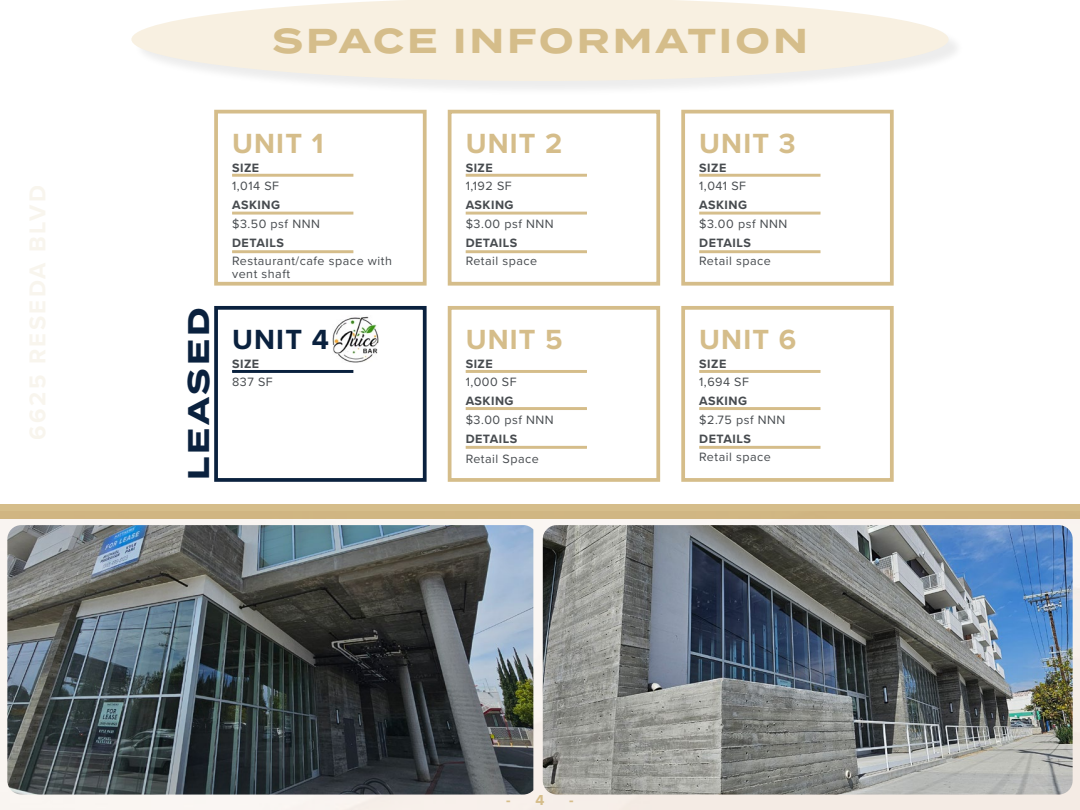
<style>
.page{position:relative;width:1080px;height:810px;background:#fff}
.page>*{position:absolute;margin:0;border:0;box-sizing:border-box;transform-origin:0 0}
.t1{font:700 34.5px "Termina";letter-spacing:.1em;color:#d5bd8a}
.t2{font:700 29.88px "Termina";letter-spacing:.1em;color:#0a213e}
.t3{font:700 28.75px "Proxima Nova";letter-spacing:.04em;color:#d5bd8a}
.t4{font:700 28.75px "Proxima Nova";color:#0a213e}
.t5{font:700 15px "Proxima Nova";color:#d5bd8a}
.t6{font:12.5px/12.5px "Proxima Nova";letter-spacing:.04em;color:#474b4f}
.t7{font:700 12.5px "Proxima Nova";letter-spacing:.04em;color:#474b4f}
</style>
<div class="page">
<img style="left:0;top:518px;width:1080px;height:292px">
<div style="left:134px;top:0;width:830px;height:97px;background:#000;opacity:.21"></div>
<svg style="left:131px;top:0;width:818px;height:81px;fill:#f8f0e1"></svg>
<div style="left:0;top:504px;width:1080px;height:14px;background:#d5bd8a"></div>
<div style="left:232px;top:174px;width:121px;height:3px;background:#d5bd8a;border:1px solid #d5bd8a"></div>
<div style="left:232px;top:250px;width:121px;height:3px;background:#d5bd8a;border:1px solid #d5bd8a"></div>
<div style="left:214px;top:110px;width:213px;height:176px;border:4px solid #d5bd8a"></div>
<div style="left:466px;top:174px;width:121px;height:3px;background:#d5bd8a;border:1px solid #d5bd8a"></div>
<div style="left:466px;top:212px;width:121px;height:3px;background:#d5bd8a;border:1px solid #d5bd8a"></div>
<div style="left:448px;top:110px;width:212px;height:176px;border:4px solid #d5bd8a"></div>
<div style="left:699px;top:174px;width:122px;height:3px;background:#d5bd8a;border:1px solid #d5bd8a"></div>
<div style="left:699px;top:250px;width:122px;height:3px;background:#d5bd8a;border:1px solid #d5bd8a"></div>
<div style="left:681px;top:110px;width:213px;height:176px;border:4px solid #d5bd8a"></div>
<div style="left:232px;top:370px;width:121px;height:3px;background:#0a213e;border:1px solid #0a213e"></div>
<div style="left:214px;top:306px;width:213px;height:176px;border:4px solid #0a213e"></div>
<img style="left:333px;top:316px;width:46px;height:47px">
<hr style="left:466px;top:370px;width:121px;height:3px;background:#d5bd8a">
<div style="left:466px;top:446px;width:121px;height:3px;background:#d5bd8a;border:1px solid #d5bd8a"></div>
<div style="left:448px;top:306px;width:212px;height:176px;border:4px solid #d5bd8a"></div>
<hr style="left:699px;top:370px;width:122px;height:3px;background:#d5bd8a">
<div style="left:699px;top:446px;width:122px;height:3px;background:#d5bd8a;border:1px solid #d5bd8a"></div>
<div style="left:681px;top:306px;width:213px;height:176px;border:4px solid #d5bd8a"></div>
<img style="left:543px;top:525px;width:530px;height:270px">
<img style="left:7px;top:525px;width:526px;height:270px">
<div style="left:699px;top:212px;width:122px;height:3px;background:#d5bd8a;border:1px solid #d5bd8a"></div>
<div style="left:466px;top:250px;width:121px;height:3px;background:#d5bd8a;border:1px solid #d5bd8a"></div>
<hr style="left:466px;top:407px;width:121px;height:3px;background:#d5bd8a">
<div style="left:232px;top:212px;width:121px;height:3px;background:#d5bd8a;border:1px solid #d5bd8a"></div>
<hr style="left:699px;top:407px;width:122px;height:3px;background:#d5bd8a">
<h1 class="t1" style="left:272px;top:15px;width:537px">SPACE INFORMATION</h1>
<h2 class="t2" style="left:177px;top:480px;width:174px;rotate:-90deg">LEASED</h2>
<h3 class="t3" style="left:232px;top:122px;width:93px">UNIT 1</h3>
<p class="t7" style="left:232px;top:158px;width:29px">SIZE</p>
<p class="t6" style="left:232px;top:179px;width:48px">1,014 SF</p>
<p class="t7" style="left:232px;top:196px;width:49px">ASKING</p>
<p class="t6" style="left:232px;top:217px;width:89px">$3.50 psf NNN</p>
<p class="t7" style="left:232px;top:233px;width:53px">DETAILS</p>
<p class="t6" style="left:232px;top:254px;width:161px">Restaurant/cafe space with vent shaft</p>
<h3 class="t4" style="left:232px;top:318px;width:98px">UNIT 4</h3>
<p class="t7" style="left:232px;top:354px;width:29px">SIZE</p>
<p class="t6" style="left:232px;top:376px;width:42px">837 SF</p>
<h3 class="t3" style="left:466px;top:122px;width:98px">UNIT 2</h3>
<p class="t7" style="left:466px;top:158px;width:29px">SIZE</p>
<p class="t6" style="left:466px;top:179px;width:48px">1,192 SF</p>
<p class="t7" style="left:466px;top:196px;width:49px">ASKING</p>
<p class="t6" style="left:466px;top:217px;width:90px">$3.00 psf NNN</p>
<p class="t7" style="left:466px;top:233px;width:53px">DETAILS</p>
<p class="t6" style="left:466px;top:254px;width:73px">Retail space</p>
<h3 class="t3" style="left:466px;top:318px;width:99px">UNIT 5</h3>
<p class="t7" style="left:466px;top:354px;width:29px">SIZE</p>
<p class="t6" style="left:466px;top:376px;width:52px">1,000 SF</p>
<p class="t7" style="left:466px;top:392px;width:49px">ASKING</p>
<p class="t6" style="left:466px;top:413px;width:90px">$3.00 psf NNN</p>
<p class="t7" style="left:466px;top:429px;width:53px">DETAILS</p>
<p class="t6" style="left:466px;top:452px;width:75px">Retail Space</p>
<h3 class="t3" style="left:699px;top:122px;width:98px">UNIT 3</h3>
<p class="t7" style="left:699px;top:158px;width:29px">SIZE</p>
<p class="t6" style="left:699px;top:179px;width:48px">1,041 SF</p>
<p class="t7" style="left:699px;top:196px;width:49px">ASKING</p>
<p class="t6" style="left:699px;top:217px;width:90px">$3.00 psf NNN</p>
<p class="t7" style="left:699px;top:233px;width:53px">DETAILS</p>
<p class="t6" style="left:699px;top:254px;width:73px">Retail space</p>
<h3 class="t3" style="left:699px;top:318px;width:99px">UNIT 6</h3>
<p class="t7" style="left:699px;top:354px;width:29px">SIZE</p>
<p class="t6" style="left:699px;top:376px;width:51px">1,694 SF</p>
<p class="t7" style="left:699px;top:392px;width:49px">ASKING</p>
<p class="t6" style="left:699px;top:413px;width:88px">$2.75 psf NNN</p>
<p class="t7" style="left:699px;top:429px;width:53px">DETAILS</p>
<p class="t6" style="left:699px;top:451px;width:73px">Retail space</p>
<p class="t5" style="left:506px;top:789px;width:40px">- 4</p>
<p class="t5" style="left:569px;top:789px;width:6px">-</p>
</div>
